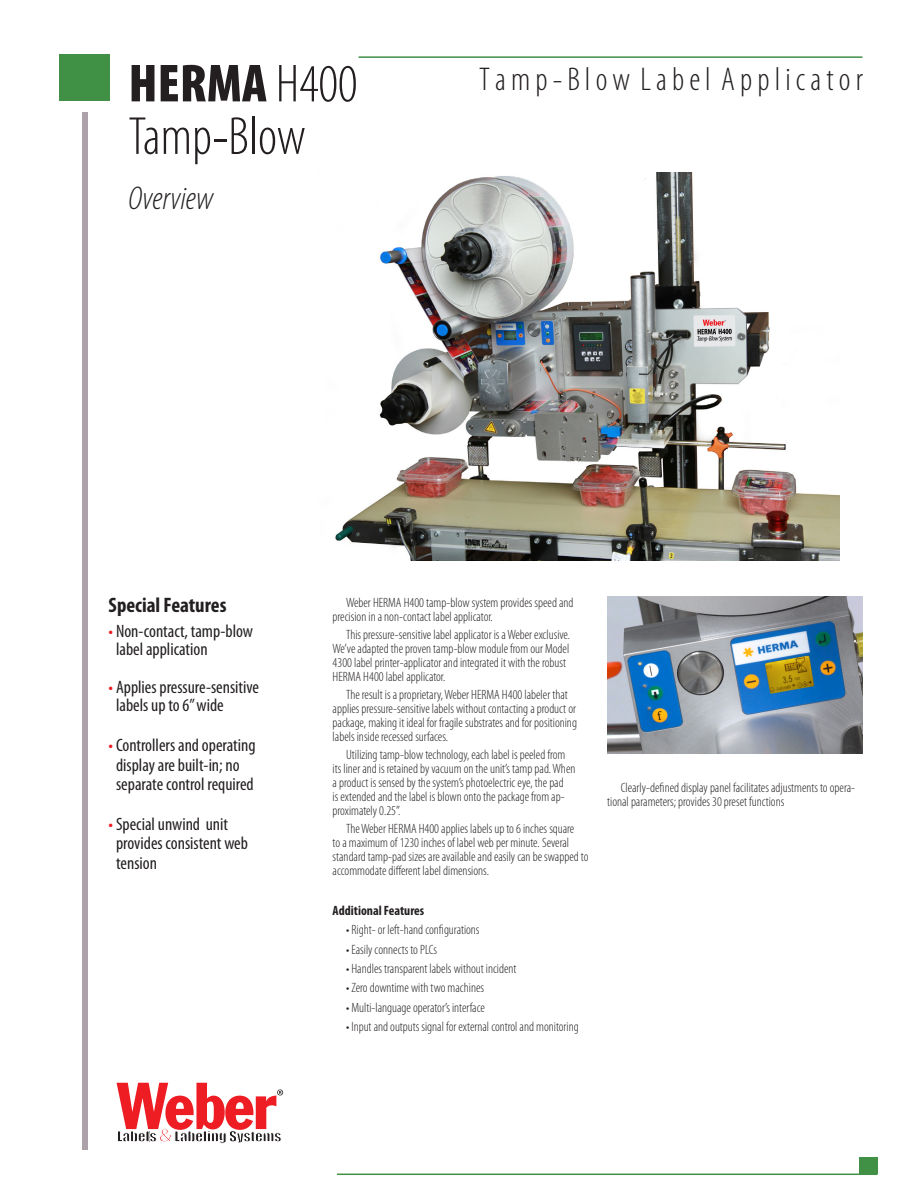
<style>
.page{position:relative;width:918px;height:1188px;background:#fff}
.page>*{position:absolute;margin:0;border:0;box-sizing:border-box;transform-origin:0 0}
.t1{font:900 condensed 54px "Myriad Pro";color:#231f20}
.t2{font:300 condensed 54px "Myriad Pro";color:#231f20}
.t3{font:300 condensed 33px "Myriad Pro";color:#231f20}
.t4{font:italic 300 condensed 33px "Myriad Pro";color:#231f20}
.Body_text_univers{font:700 condensed 21px "Myriad Pro";color:#231f20}
.Body_Text_Myriad{font:condensed 18px/19.5px "Myriad Pro";color:#231f20}
.Body_Text_Myriad-2{font:300 condensed 13.5px/14px "Myriad Pro";color:#231f20}
.Body_Text_Myriad-3{font:700 condensed 13.5px "Myriad Pro";color:#231f20}
.s1{font-weight:300}
.s2{color:#ee1d23}
</style>
<div class="page">
<div style="left:59px;top:54px;width:51px;height:46px;background:#409045"></div>
<div style="left:82px;top:112px;width:6px;height:1038px;background:#ada2aa"></div>
<svg style="left:117px;top:1083px;width:166px;height:60px"></svg>
<hr style="left:359px;top:56px;width:503px;height:2px;background:#409045">
<hr style="left:337px;top:1174px;width:541px;height:1px;background:#409045">
<div style="left:860px;top:1158px;width:18px;height:16px;background:#409045"></div>
<img style="left:607px;top:597px;width:255px;height:156px">
<img style="left:335px;top:172px;width:505px;height:388px">
<p class="t1" style="left:129px;top:49px;width:230px">HERMA <span class="s1">H400</span></p>
<p class="t2" style="left:129px;top:107px;width:179px">Tamp-Blow</p>
<p class="t4" style="left:129px;top:181px;width:86px">Overview</p>
<p class="t3" style="left:479px;top:61px;width:385px">T a m p - B l o w L a b e l A p p l i c a t o r</p>
<p class="Body_text_univers" style="left:109px;top:592px;width:119px">Special Features</p>
<p class="Body_Text_Myriad" style="left:116px;top:622px;width:139px;line-height:18px;text-indent:-8px"><span class="s2">•</span> Non-contact, tamp-blow label application</p>
<p class="Body_Text_Myriad" style="left:116px;top:678px;width:144px;line-height:18px;text-indent:-8px"><span class="s2">•</span> Applies pressure-sensitive labels up to 6” wide</p>
<p class="Body_Text_Myriad" style="left:109px;top:735px;width:149px;text-align:center"><span class="s2">•</span> Controllers and operating display are built-in; no separate control required</p>
<p class="Body_Text_Myriad" style="left:116px;top:814px;width:133px;text-indent:-8px"><span class="s2">•</span> Special unwind unit provides consistent web tension</p>
<p class="Body_Text_Myriad-2" style="left:333px;top:596px;width:242px;text-indent:14px">Weber HERMA H400 tamp-blow system provides speed and precision in a non-contact label applicator.</p>
<p class="Body_Text_Myriad-2" style="left:333px;top:628px;width:239px;text-indent:14px">This pressure-sensitive label applicator is a Weber exclusive.<br>We’ve adapted the proven tamp-blow module from our Model 4300 label printer-applicator and integrated it with the robust HERMA H400 label applicator.</p>
<p class="Body_Text_Myriad-2" style="left:333px;top:688px;width:246px;text-indent:14px">The result is a proprietary, Weber HERMA H400 labeler that applies pressure-sensitive labels without contacting a product or package, making it ideal for fragile substrates and for positioning labels inside recessed surfaces.</p>
<p class="Body_Text_Myriad-2" style="left:333px;top:748px;width:244px;text-indent:14px">Utilizing tamp-blow technology, each label is peeled from its liner and is retained by vacuum on the unit’s tamp pad. When a product is sensed by the system’s photoelectric eye, the pad<br>is extended and the label is blown onto the package from ap&shy;proximately 0.25”.</p>
<p class="Body_Text_Myriad-2" style="left:333px;top:822px;width:257px;text-indent:14px">The Weber HERMA H400 applies labels up to 6 inches square<br>to a maximum of 1230 inches of label web per minute. Several standard tamp-pad sizes are available and easily can be swapped to accommodate different label dimensions.</p>
<p class="Body_Text_Myriad-3" style="left:333px;top:902px;width:93px">Additional Features</p>
<p class="Body_Text_Myriad-2" style="left:346px;top:923px;width:135px">• Right- or left-hand configurations</p>
<p class="Body_Text_Myriad-2" style="left:346px;top:943px;width:93px">• Easily connects to PLCs</p>
<p class="Body_Text_Myriad-2" style="left:346px;top:962px;width:172px">• Handles transparent labels without incident</p>
<p class="Body_Text_Myriad-2" style="left:346px;top:981px;width:139px">• Zero downtime with two machines</p>
<p class="Body_Text_Myriad-2" style="left:346px;top:1001px;width:140px">• Multi-language operator’s interface</p>
<p class="Body_Text_Myriad-2" style="left:346px;top:1020px;width:234px">• Input and outputs signal for external control and monitoring</p>
<p class="Body_Text_Myriad-2" style="left:607px;top:781px;width:250px;text-indent:14px">Clearly-defined display panel facilitates adjustments to opera&shy;tional parameters; provides 30 preset functions</p>
</div>
